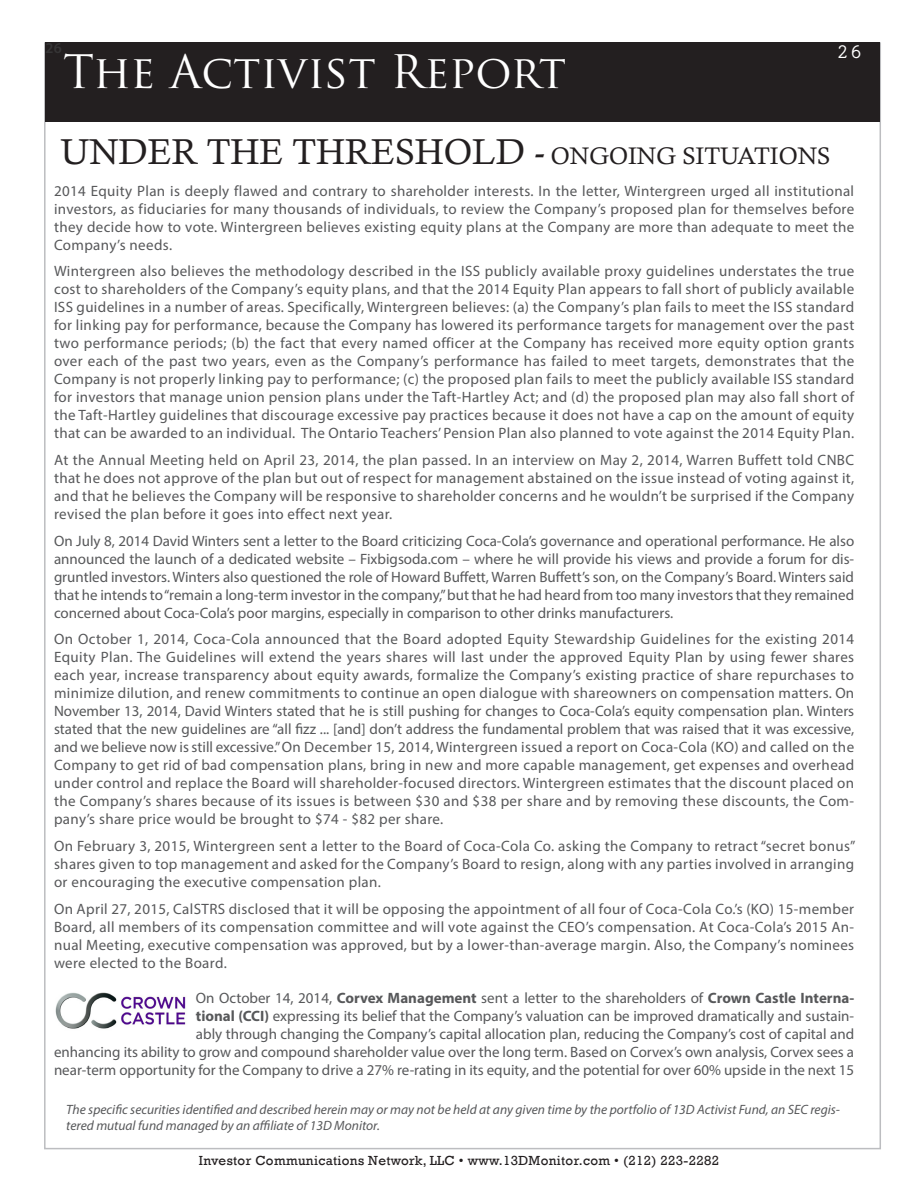
<style>
.page{position:relative;width:918px;height:1188px;background:#fff}
.page>*{position:absolute;margin:0;border:0;box-sizing:border-box;transform-origin:0 0}
.t1{font:45px "Trajan Pro";color:#fff}
.t2{font:36px "Calisto";color:#231f20}
.t3{font:700 21px "Prestige Elite Std";color:#fff}
.t4{font:15px/18px "Myriad Pro";color:#57585a;text-align:justify}
.t5{font:600 15px "Myriad Pro";color:#363536}
.t6{font:italic 13.5px/16.2px "Myriad Pro";color:#57585a}
.t7{font:13.5px "Rockwell";letter-spacing:.025em;color:#231f20}
.s1{font-size:24px}
.s2{font-weight:700}
</style>
<div class="page">
<div style="left:46px;top:42px;width:834px;height:80px;background:#231f20"></div>
<img style="left:55px;top:992px;width:131px;height:37px">
<p class="t5" style="left:46px;top:39px;width:18px">26</p>
<h1 class="t1" style="left:63px;top:43px;width:505px">The Activist Report</h1>
<h3 class="t3" style="left:837px;top:40px;width:27px">26</h3>
<p class="t2" style="left:60px;top:131px;width:772px">UNDER THE THRESHOLD - <span class="s1">ONGOING SITUATIONS</span></p>
<p class="t4" style="left:54px;top:182px;width:802px">2014 Equity Plan is deeply flawed and contrary to shareholder interests. In the letter, Wintergreen urged all institutional investors, as fiduciaries for many thousands of individuals, to review the Company’s proposed plan for themselves before they decide how to vote. Wintergreen believes existing equity plans at the Company are more than adequate to meet the Company’s needs.</p>
<p class="t4" style="left:54px;top:262px;width:802px">Wintergreen also believes the methodology described in the ISS publicly available proxy guidelines understates the true cost to shareholders of the Company’s equity plans, and that the 2014 Equity Plan appears to fall short of publicly available ISS guidelines in a number of areas. Specifically, Wintergreen believes: (a) the Company’s plan fails to meet the ISS standard for linking pay for performance, because the Company has lowered its performance targets for management over the past two performance periods; (b) the fact that every named officer at the Company has received more equity option grants over each of the past two years, even as the Company’s performance has failed to meet targets, demonstrates that the Company is not properly linking pay to performance; (c) the proposed plan fails to meet the publicly available ISS standard for investors that manage union pension plans under the Taft-Hartley Act; and (d) the proposed plan may also fall short of the Taft-Hartley guidelines that discourage excessive pay practices because it does not have a cap on the amount of equity that can be awarded to an individual. The Ontario Teachers’ Pension Plan also planned to vote against the 2014 Equity Plan.</p>
<p class="t4" style="left:54px;top:451px;width:802px">At the Annual Meeting held on April 23, 2014, the plan passed. In an interview on May 2, 2014, Warren Buffett told CNBC that he does not approve of the plan but out of respect for management abstained on the issue instead of voting against it, and that he believes the Company will be responsive to shareholder concerns and he wouldn’t be surprised if the Company revised the plan before it goes into effect next year.</p>
<p class="t4" style="left:54px;top:531px;width:802px">On July 8, 2014 David Winters sent a letter to the Board criticizing Coca-Cola’s governance and operational performance. He also announced the launch of a dedicated website – Fixbigsoda.com – where he will provide his views and provide a forum for dis&shy;gruntled investors. Winters also questioned the role of Howard Buffett, Warren Buffett’s son, on the Company’s Board. Winters said that he intends to “remain a long-term investor in the company,” but that he had heard from too many investors that they remained concerned about Coca-Cola’s poor margins, especially in comparison to other drinks manufacturers.</p>
<p class="t4" style="left:54px;top:630px;width:802px">On October 1, 2014, Coca-Cola announced that the Board adopted Equity Stewardship Guidelines for the existing 2014<br>Equity Plan. The Guidelines will extend the years shares will last under the approved Equity Plan by using fewer shares each year, increase transparency about equity awards, formalize the Company’s existing practice of share repurchases to minimize dilution, and renew commitments to continue an open dialogue with shareowners on compensation matters. On November 13, 2014, David Winters stated that he is still pushing for changes to Coca-Cola’s equity compensation plan. Winters stated that the new guidelines are “all fizz ... [and] don’t address the fundamental problem that was raised that it was excessive, and we believe now is still excessive.” On December 15, 2014, Wintergreen issued a report on Coca-Cola (KO) and called on the Company to get rid of bad compensation plans, bring in new and more capable management, get expenses and overhead under control and replace the Board will shareholder-focused directors. Wintergreen estimates that the discount placed on the Company’s shares because of its issues is between $30 and $38 per share and by removing these discounts, the Com&shy;pany’s share price would be brought to $74 - $82 per share.</p>
<p class="t4" style="left:54px;top:837px;width:803px">On February 3, 2015, Wintergreen sent a letter to the Board of Coca-Cola Co. asking the Company to retract “secret bonus” shares given to top management and asked for the Company’s Board to resign, along with any parties involved in arranging or encouraging the executive compensation plan.</p>
<p class="t4" style="left:54px;top:899px;width:802px">On April 27, 2015, CalSTRS disclosed that it will be opposing the appointment of all four of Coca-Cola Co.’s (KO) 15-member Board, all members of its compensation committee and will vote against the CEO’s compensation. At Coca-Cola’s 2015 An&shy;nual Meeting, executive compensation was approved, but by a lower-than-average margin. Also, the Company’s nominees were elected to the Board.</p>
<p class="t4" style="left:54px;top:989px;width:802px;text-align:right">On October 14, 2014, <span class="s2">Corvex Management</span> sent a letter to the shareholders of <span class="s2">Crown Castle Interna-<br>tional (CCI)</span> expressing its belief that the Company’s valuation can be improved dramatically and sustain-<br>ably through changing the Company’s capital allocation plan, reducing the Company’s cost of capital and<br>enhancing its ability to grow and compound shareholder value over the long term. Based on Corvex’s own analysis, Corvex sees a near-term opportunity for the Company to drive a 27% re-rating in its equity, and the potential for over 60% upside in the next 15</p>
<p class="t6" style="left:66px;top:1101px;width:775px">The specific securities identified and described herein may or may not be held at any given time by the portfolio of 13D Activist Fund, an SEC regis&shy;tered mutual fund managed by an affiliate of 13D Monitor.</p>
<p class="t7" style="left:199px;top:1153px;width:522px">Investor Communications Network, LLC • www.13DMonitor.com • (212) 223-2282</p>
</div>
